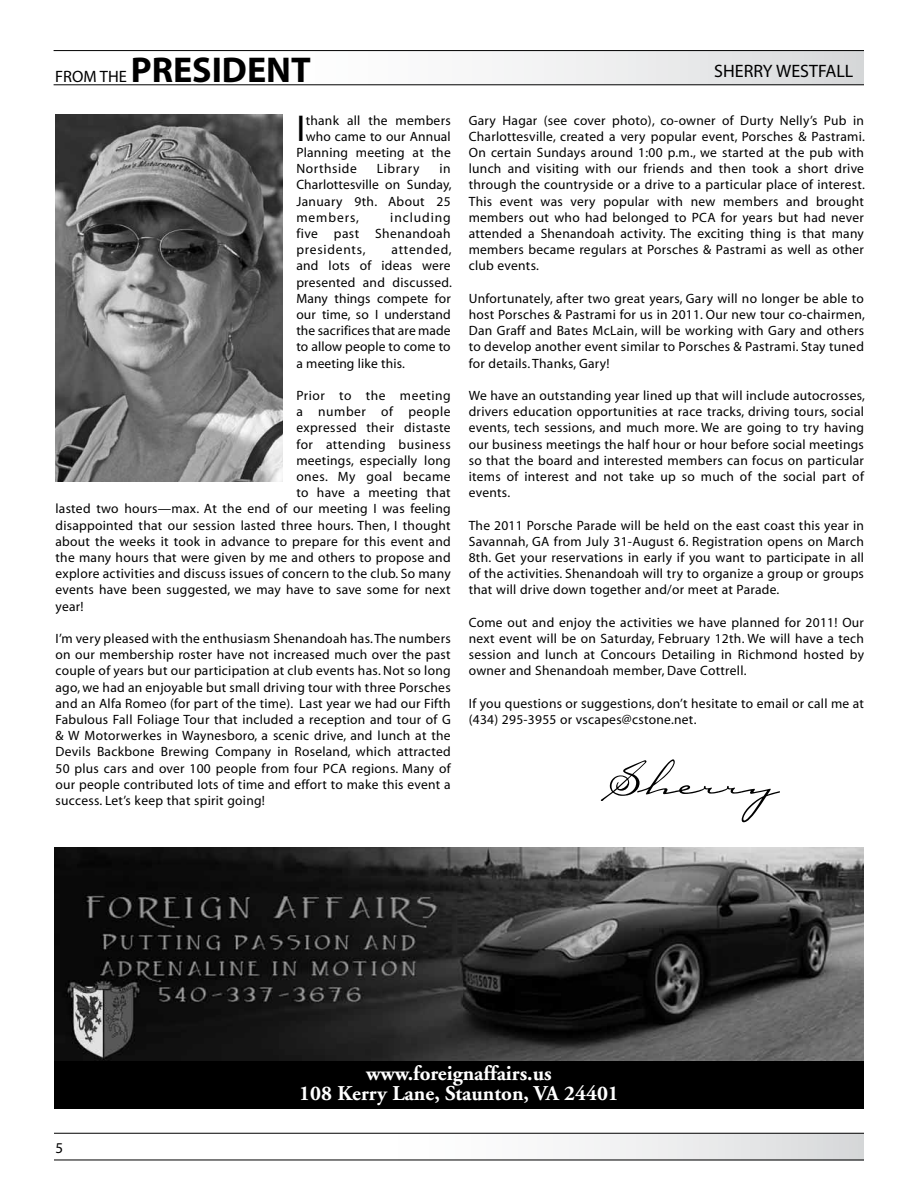
<style>
.page{position:relative;width:918px;height:1188px;background:#fff}
.page>*{position:absolute;margin:0;border:0;box-sizing:border-box;transform-origin:0 0}
.t1{font:63.3px "Carpenter ICG";color:#000}
.t2{font:37.5px "Myriad";color:#000}
.t3{font:700 36px "Myriad";color:#000}
.t4{font:700 21px/19.5px "Adobe Garamond";color:#fff;text-align:center}
.t5{font:18px "Myriad";color:#000}
.t6{font:16.5px "Myriad";color:#000}
.t7{font:15px "Myriad";color:#000}
.t8{font:13.5px/16.2px "Myriad";letter-spacing:.02em;color:#000;text-align:justify}
.t9{font:13.5px "Myriad";letter-spacing:.04em;color:#000}
.t10{font:13.5px "Myriad";letter-spacing:.045em;color:#000}
.s1{font-weight:400;font-size:16.5px}
</style>
<div class="page">
<div style="left:54px;top:1133px;width:810px;height:27px;background:linear-gradient(to right,#fff,#e2e3e5)"></div>
<hr style="left:54px;top:1133px;width:810px;height:1px;background:#000">
<hr style="left:54px;top:1160px;width:810px;height:1px;background:#000">
<div style="left:0;top:50px;width:864px;height:35px;background:linear-gradient(to right,#fff,#dfe0e2)"></div>
<hr style="left:54px;top:50px;width:810px;height:1px;background:#000">
<hr style="left:54px;top:84px;width:810px;height:1px;background:#000">
<div style="left:54px;top:1054px;width:810px;height:55px;background:#000"></div>
<img style="left:54px;top:848px;width:810px;height:213px">
<img style="left:56px;top:115px;width:227px;height:367px">
<h3 class="t3" style="left:100px;top:51px;width:212px"><span class="s1">the</span> PRESIDENT</h3>
<h2 class="t2" style="left:296px;top:110px;width:10px">I</h2>
<p class="t8" style="left:306px;top:113px;width:146px">thank all the members</p>
<p class="t6" style="left:55px;top:68px;width:11px">from</p>
<p class="t8" style="left:306px;top:129px;width:147px">who came to our Annual</p>
<p class="t8" style="left:296px;top:145px;width:156px">Planning meeting at the</p>
<p class="t10" style="left:296px;top:162px;width:62px">Northside</p>
<p class="t8" style="left:377px;top:161px;width:44px">Library</p>
<p class="t8" style="left:296px;top:161px;width:157px;text-indent:143px">in Charlottesville on Sunday, January 9th. About 25 members,</p>
<p class="t8" style="left:296px;top:210px;width:156px;text-indent:94px">including five past Shenandoah presidents,</p>
<p class="t8" style="left:296px;top:242px;width:157px;text-indent:95px">attended, and lots of ideas were presented and discussed.<br>Many things compete for our time, so I understand the sacrifices that are made to allow people to come to a meeting like this.</p>
<p class="t9" style="left:296px;top:389px;width:156px">Prior to the meeting</p>
<p class="t10" style="left:296px;top:405px;width:156px">a number of people</p>
<p class="t8" style="left:296px;top:420px;width:156px">expressed their distaste</p>
<p class="t9" style="left:296px;top:437px;width:156px">for attending business</p>
<p class="t8" style="left:296px;top:453px;width:156px">meetings, especially long</p>
<p class="t8" style="left:296px;top:469px;width:156px">ones. My goal became</p>
<p class="t8" style="left:296px;top:485px;width:156px">to have a meeting that</p>
<p class="t8" style="left:56px;top:501px;width:397px">lasted two hours—max. At the end of our meeting I was feeling</p>
<p class="t8" style="left:56px;top:518px;width:397px">disappointed that our session lasted three hours. Then, I thought</p>
<p class="t8" style="left:56px;top:534px;width:397px">about the weeks it took in advance to prepare for this event and</p>
<p class="t8" style="left:56px;top:550px;width:397px">the many hours that were given by me and others to propose and</p>
<p class="t8" style="left:56px;top:566px;width:397px">explore activities and discuss issues of concern to the club. So many</p>
<p class="t8" style="left:56px;top:582px;width:397px">events have been suggested, we may have to save some for next</p>
<p class="t8" style="left:56px;top:599px;width:30px">year!</p>
<p class="t8" style="left:56px;top:631px;width:397px">I’m very pleased with the enthusiasm Shenandoah has. The numbers on our membership roster have not increased much over the past couple of years but our participation at club events has. Not so long ago, we had an enjoyable but small driving tour with three Porsches and an Alfa Romeo (for part of the time). Last year we had our Fifth Fabulous Fall Foliage Tour that included a reception and tour of G &amp; W Motorwerkes in Waynesboro, a scenic drive, and lunch at the Devils Backbone Brewing Company in Roseland, which attracted 50 plus cars and over 100 people from four PCA regions. Many of our people contributed lots of time and effort to make this event a success. Let’s keep that spirit going!</p>
<h3 class="t5" style="left:714px;top:62px;width:20px">Sherr</h3>
<h3 class="t5" style="left:763px;top:62px;width:39px">y Westfa</h3>
<h3 class="t5" style="left:837px;top:62px;width:18px">ll</h3>
<p class="t8" style="left:469px;top:113px;width:398px">Gary Hagar (see cover photo), co-owner of Durty Nelly’s Pub in Charlottesville, created a very popular event, Porsches &amp; Pastrami.<br>On certain Sundays around 1:00 p.m., we started at the pub with lunch and visiting with our friends and then took a short drive through the countryside or a drive to a particular place of interest.<br>This event was very popular with new members and brought members out who had belonged to PCA for years but had never attended a Shenandoah activity. The exciting thing is that many members became regulars at Porsches &amp; Pastrami as well as other club events.</p>
<p class="t8" style="left:469px;top:291px;width:398px">Unfortunately, after two great years, Gary will no longer be able to host Porsches &amp; Pastrami for us in 2011. Our new tour co-chairmen, Dan Graff and Bates McLain, will be working with Gary and others to develop another event similar to Porsches &amp; Pastrami. Stay tuned for details. Thanks, Gary!</p>
<p class="t8" style="left:469px;top:388px;width:398px">We have an outstanding year lined up that will include autocrosses, drivers education opportunities at race tracks, driving tours, social events, tech sessions, and much more. We are going to try having our business meetings the half hour or hour before social meetings so that the board and interested members can focus on particular items of interest and not take up so much of the social part of events.</p>
<p class="t8" style="left:469px;top:518px;width:397px">The 2011 Porsche Parade will be held on the east coast this year in Savannah, GA from July 31-August 6. Registration opens on March 8th. Get your reservations in early if you want to participate in all of the activities. Shenandoah will try to organize a group or groups that will drive down together and/or meet at Parade.</p>
<p class="t8" style="left:469px;top:615px;width:397px">Come out and enjoy the activities we have planned for 2011! Our next event will be on Saturday, February 12th. We will have a tech session and lunch at Concours Detailing in Richmond hosted by owner and Shenandoah member, Dave Cottrell.</p>
<p class="t8" style="left:469px;top:696px;width:397px">If you questions or suggestions, don’t hesitate to email or call me at (434) 295-3955 or vscapes@cstone.net.</p>
<h1 class="t1" style="left:601px;top:752px;width:177px">Sherry</h1>
<p class="t7" style="left:55px;top:1141px;width:9px">5</p>
<h3 class="t4" style="left:299px;top:1064px;width:321px">www.foreignaffairs.us<br>108 Kerry Lane, Staunton, VA 24401</h3>
</div>
